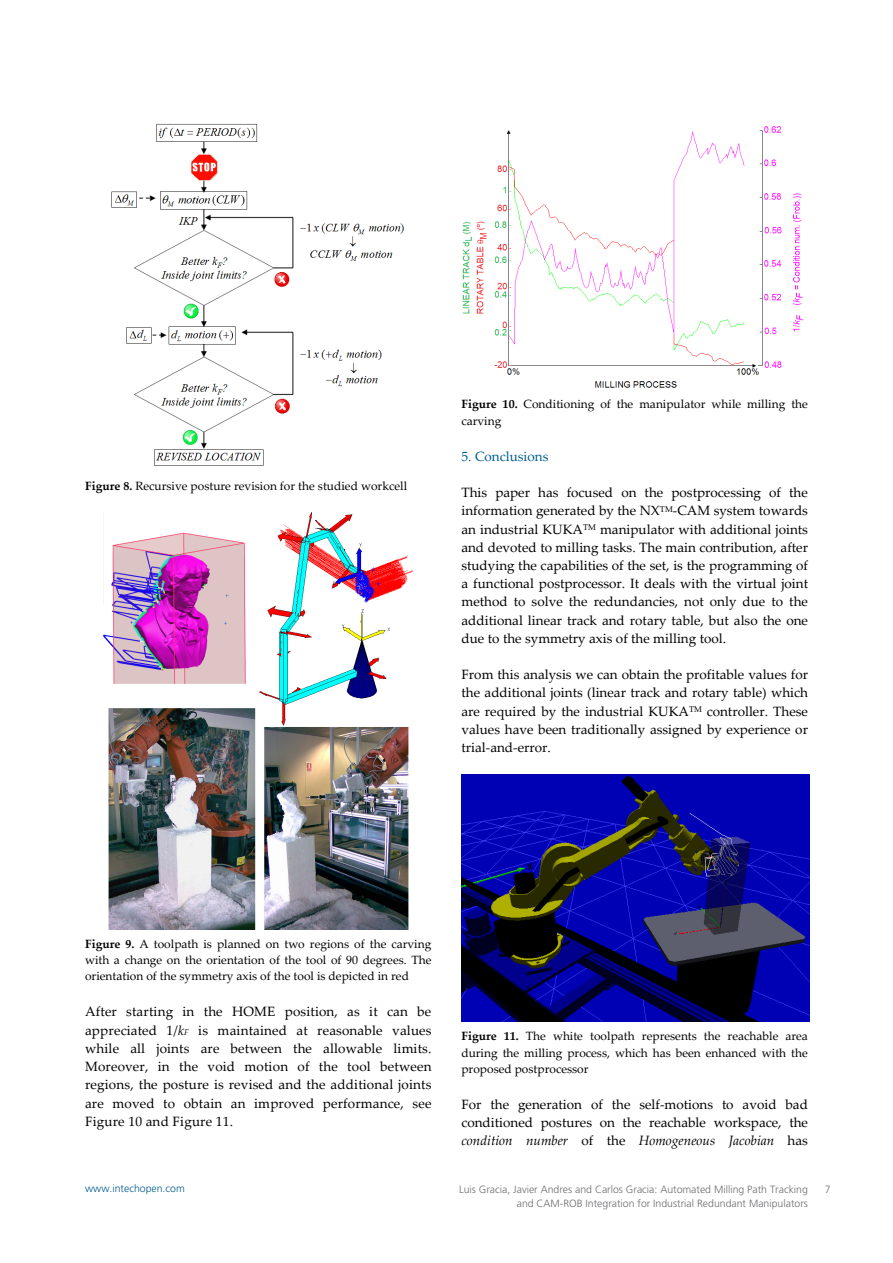
<style>
.page{position:relative;width:893px;height:1263px;background:#fff}
.page>*{position:absolute;margin:0;border:0;box-sizing:border-box;transform-origin:0 0}
.t1{font:13.5px/18.1px "Palatino Linotype";color:#000;text-align:justify}
.t2{font:13.5px "Palatino Linotype";color:#005c8e}
.t3{font:12px/16.2px "Palatino Linotype";color:#000;text-align:justify}
.t4{font:300 10.5px "Frutiger";color:#6c6d70}
.t5{font:300 10.5px "Frutiger";color:#005b8d}
.s1{font-weight:700}
.s2{font-style:italic}
.s3{font-style:italic;font-size:8.25px}
</style>
<div class="page">
<img style="left:112px;top:123px;width:292px;height:343px">
<img style="left:104px;top:512px;width:309px;height:417px">
<img style="left:462px;top:126px;width:341px;height:262px">
<img style="left:461px;top:774px;width:348px;height:248px">
<p class="t3" style="left:85px;top:478px;width:324px"><span class="s1">Figure 8.</span> Recursive posture revision for the studied workcell</p>
<p class="t3" style="left:461px;top:396px;width:348px"><span class="s1">Figure 10.</span> Conditioning of the manipulator while milling the carving</p>
<p class="t2" style="left:461px;top:446px;width:88px">5. Conclusions</p>
<p class="t1" style="left:461px;top:483px;width:348px">This paper has focused on the postprocessing of the information generated by the NX<sup>TM</sup>‐CAM system towards an industrial KUKA<sup>TM</sup> manipulator with additional joints and devoted to milling tasks. The main contribution, after studying the capabilities of the set, is the programming of a functional postprocessor. It deals with the virtual joint method to solve the redundancies, not only due to the additional linear track and rotary table, but also the one due to the symmetry axis of the milling tool.</p>
<p class="t1" style="left:461px;top:665px;width:348px">From this analysis we can obtain the profitable values for the additional joints (linear track and rotary table) which are required by the industrial KUKA<sup>TM</sup> controller. These values have been traditionally assigned by experience or trial‐and‐error.</p>
<p class="t3" style="left:85px;top:935px;width:348px"><span class="s1">Figure 9.</span> A toolpath is planned on two regions of the carving with a change on the orientation of the tool of 90 degrees. The orientation of the symmetry axis of the tool is depicted in red</p>
<p class="t1" style="left:85px;top:1002px;width:348px">After starting in the HOME position, as it can be appreciated 1/<span class="s2">k</span><span class="s3">F</span> is maintained at reasonable values while all joints are between the allowable limits.<br>Moreover, in the void motion of the tool between regions, the posture is revised and the additional joints are moved to obtain an improved performance, see Figure 10 and Figure 11.</p>
<p class="t5" style="left:85px;top:1182px;width:101px">www.intechopen.com</p>
<p class="t3" style="left:461px;top:1028px;width:348px"><span class="s1">Figure 11.</span> The white toolpath represents the reachable area during the milling process, which has been enhanced with the proposed postprocessor</p>
<p class="t1" style="left:461px;top:1094px;width:348px">For the generation of the self‐motions to avoid bad conditioned postures on the reachable workspace, the <span class="s2">condition number</span> of the <span class="s2">Homogeneous Jacobian</span> has</p>
<p class="t4" style="left:459px;top:1183px;width:350px">Luis Gracia, Javier Andres and Carlos Gracia: Automated Milling Path Tracking</p>
<p class="t4" style="left:825px;top:1183px;width:7px">7</p>
<p class="t4" style="left:517px;top:1197px;width:293px">and CAM-ROB Integration for Industrial Redundant Manipulators</p>
</div>
